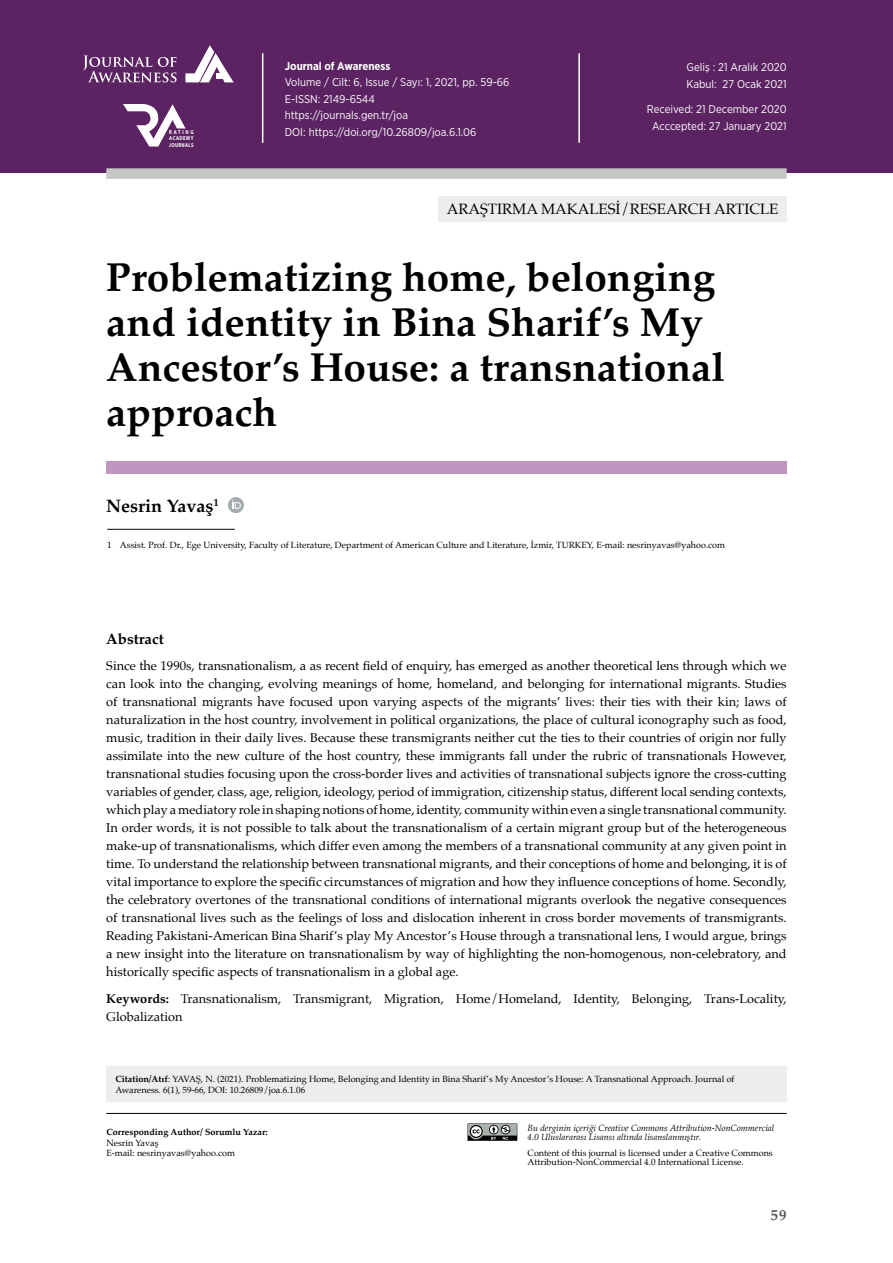
<style>
.page{position:relative;width:893px;height:1263px;background:#fff}
.page>*{position:absolute;margin:0;border:0;box-sizing:border-box;transform-origin:0 0}
.t1{font:700 40.5px/45px "Palatino";color:#000}
.t2{font:700 18px "Palatino";color:#000}
.t3{font:15px "Palatino";color:#000}
.t4{font:700 15px "Palatino";color:#000}
.t5{font:700 15px "Palatino";color:#575756}
.t6{font:12.75px/18px "Palatino";color:#000;text-align:justify}
.t7{font:11.25px/16.5px "Gotham Narrow";color:#fff}
.t8{font:700 11.25px "Gotham Narrow";color:#fff}
.t9{font:9px/10.5px "Palatino";color:#000}
.t10{font:italic 9px/9px "Palatino";color:#000}
.t11{font:700 9px "Palatino";color:#000}
.t12{font:700 5.7px/6.1px "Myriad Pro";letter-spacing:.11em;color:#fff;text-align:justify;scale:.81 1}
.s1{font-weight:700}
</style>
<div class="page">
<div style="left:0;top:0;width:893px;height:173px;background:#5b2362"></div>
<hr style="left:262px;top:53px;width:1px;height:90px;background:#fff">
<hr style="left:578px;top:53px;width:2px;height:90px;background:#fff">
<div style="left:106px;top:168px;width:681px;height:11px;background:#c6c6c6"></div>
<svg style="left:123px;top:104px;width:63px;height:42px"></svg>
<hr style="left:106px;top:1113px;width:681px;height:1px;background:#000">
<svg style="left:467px;top:1123px;width:50px;height:18px"></svg>
<div style="left:438px;top:196px;width:349px;height:25px;background:#ededed"></div>
<div style="left:106px;top:1066px;width:681px;height:35px;background:#ededed"></div>
<div style="left:106px;top:461px;width:681px;height:13px;background:#be96c0"></div>
<hr style="left:107px;top:529px;width:128px;height:1px;background:#000">
<div style="left:228px;top:497px;width:16px;height:16px;background:#a4abae;border-radius:50%"></div>
<svg style="left:232px;top:500px;width:9px;height:9px"></svg>
<svg style="left:83px;top:55px;width:94px;height:27px"></svg>
<svg style="left:185px;top:45px;width:49px;height:37px"></svg>
<div style="left:216px;top:73px;width:7px;height:6px;background:#fff"></div>
<p class="t12" style="left:169px;top:129px;width:31px">RATING ACADEMY JOURNALS</p>
<p class="t8" style="left:285px;top:59px;width:107px">Journal of Awareness</p>
<p class="t7" style="left:285px;top:74px;width:226px">Volume / Cilt: 6, Issue / Sayı: 1, 2021, pp. 59-66<br>E-ISSN: 2149-6544<br>https://journals.gen.tr/joa<br>DOI: https://doi.org/10.26809/joa.6.1.06</p>
<p class="t7" style="left:687px;top:59px;width:102px">Geliş : 21 Aralık 2020<br>Kabul: 27 Ocak 2021</p>
<p class="t7" style="left:647px;top:101px;width:141px;text-align:center">Received: 21 December 2020<br>Acccepted: 27 January 2021</p>
<p class="t3" style="left:447px;top:197px;width:333px">ARAŞTIRMA MAKALESİ/RESEARCH ARTICLE</p>
<h1 class="t1" style="left:106px;top:253px;width:620px">Problematizing home, belonging and identity in Bina Sharif’s My<br>Ancestor’s House: a transnational approach</h1>
<h2 class="t2" style="left:106px;top:490px;width:114px">Nesrin Yavaş<sup>1</sup></h2>
<p class="t9" style="left:107px;top:539px;width:619px">1 Assist. Prof. Dr., Ege University, Faculty of Literature, Department of American Culture and Literature, İzmir, TURKEY, E-mail: nesrinyavas@yahoo.com</p>
<p class="t4" style="left:106px;top:626px;width:59px">Abstract</p>
<p class="t6" style="left:106px;top:657px;width:682px">Since the 1990s, transnationalism, a as recent field of enquiry, has emerged as another theoretical lens through which we can look into the changing, evolving meanings of home, homeland, and belonging for international migrants. Studies of transnational migrants have focused upon varying aspects of the migrants’ lives: their ties with their kin; laws of naturalization in the host country, involvement in political organizations, the place of cultural iconography such as food, music, tradition in their daily lives. Because these transmigrants neither cut the ties to their countries of origin nor fully assimilate into the new culture of the host country, these immigrants fall under the rubric of transnationals However, transnational studies focusing upon the cross-border lives and activities of transnational subjects ignore the cross-cutting variables of gender, class, age, religion, ideology, period of immigration, citizenship status, different local sending contexts, which play a mediatory role in shaping notions of home, identity, community within even a single transnational community.<br>In order words, it is not possible to talk about the transnationalism of a certain migrant group but of the heterogeneous make-up of transnationalisms, which differ even among the members of a transnational community at any given point in time. To understand the relationship between transnational migrants, and their conceptions of home and belonging, it is of vital importance to explore the specific circumstances of migration and how they influence conceptions of home. Secondly, the celebratory overtones of the transnational conditions of international migrants overlook the negative consequences of transnational lives such as the feelings of loss and dislocation inherent in cross border movements of transmigrants.<br>Reading Pakistani-American Bina Sharif’s play My Ancestor’s House through a transnational lens, I would argue, brings a new insight into the literature on transnationalism by way of highlighting the non-homogenous, non-celebratory, and historically specific aspects of transnationalism in a global age.</p>
<p class="t6" style="left:106px;top:989px;width:682px"><span class="s1">Keywords:</span> Transnationalism, Transmigrant, Migration, Home/Homeland, Identity, Belonging, Trans-Locality,<br>Globalization</p>
<p class="t9" style="left:115px;top:1074px;width:621px"><span class="s1">Citation/Atıf</span>: YAVAŞ, N. (2021). Problematizing Home, Belonging and Identity in Bina Sharif’s My Ancestor’s House: A Transnational Approach. Journal of<br>Awareness. 6(1), 59-66, DOI: 10.26809/joa.6.1.06</p>
<p class="t11" style="left:106px;top:1124px;width:163px">Corresponding Author/ Sorumlu Yazar:</p>
<p class="t9" style="left:106px;top:1137px;width:130px">Nesrin Yavaş<br>E-mail: nesrinyavas@yahoo.com</p>
<p class="t10" style="left:528px;top:1123px;width:248px">Bu derginin içeriği Creative Commons Attribution-NonCommercial<br>4.0 Uluslararası Lisansı altında lisanslanmıştır.</p>
<p class="t9" style="left:528px;top:1148px;width:247px;line-height:9px">Content of this journal is licensed under a Creative Commons<br>Attribution-NonCommercial 4.0 International License.</p>
<p class="t5" style="left:771px;top:1202px;width:17px">59</p>
</div>
